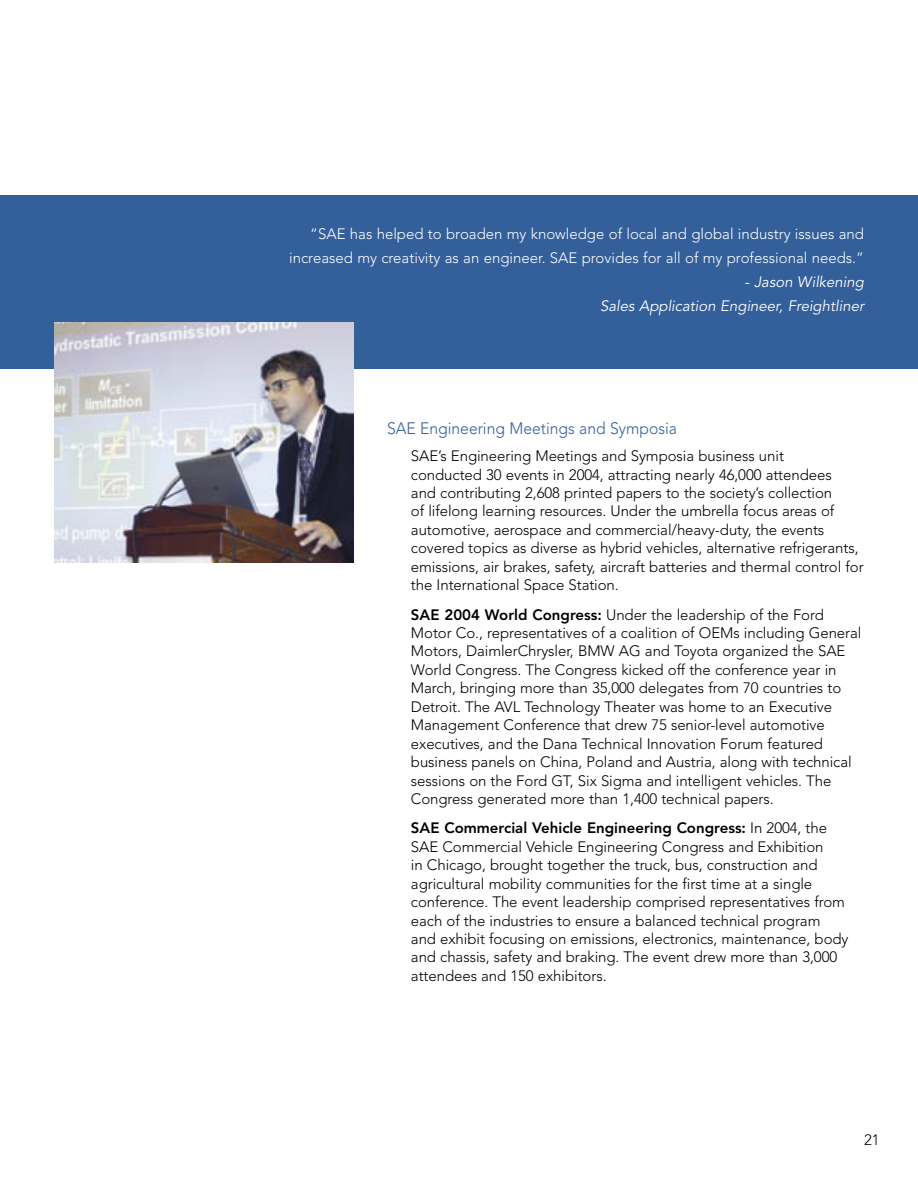
<style>
.page{position:relative;width:918px;height:1188px;background:#fff}
.page>*{position:absolute;margin:0;border:0;box-sizing:border-box;transform-origin:0 0}
.t1{font:300 16.5px "Avenir";color:#335f9b;scale:.95 1}
.t2{font:300 15px/18.5px "Avenir";letter-spacing:-.005em;color:#000}
.t3{font:300 15px/24px "Avenir";color:#fff;text-align:right}
.t4{font:italic 15px/24px "Avenir";color:#fff;text-align:right}
.s1{font-weight:800}
</style>
<div class="page">
<div style="left:0;top:196px;width:918px;height:173px;background:#335f9b"></div>
<img style="left:54px;top:322px;width:299px;height:240px">
<p class="t3" style="left:289px;top:222px;width:576px">“SAE has helped to broaden my knowledge of local and global industry issues and increased my creativity as an engineer. SAE provides for all of my professional needs.”</p>
<p class="t4" style="left:600px;top:271px;width:266px">- Jason Wilkening<br>Sales Application Engineer, Freightliner</p>
<p class="t1" style="left:387px;top:419px;width:307px">SAE Engineering Meetings and Symposia</p>
<p class="t2" style="left:411px;top:447px;width:454px">SAE’s Engineering Meetings and Symposia business unit<br>conducted 30 events in 2004, attracting nearly 46,000 attendees<br>and contributing 2,608 printed papers to the society’s collection<br>of lifelong learning resources. Under the umbrella focus areas of automotive, aerospace and commercial/heavy-duty, the events covered topics as diverse as hybrid vehicles, alternative refrigerants, emissions, air brakes, safety, aircraft batteries and thermal control for the International Space Station.</p>
<p class="t2" style="left:411px;top:605px;width:452px"><span class="s1">SAE 2004 World Congress:</span> Under the leadership of the Ford Motor Co., representatives of a coalition of OEMs including General Motors, DaimlerChrysler, BMW AG and Toyota organized the SAE World Congress. The Congress kicked off the conference year in March, bringing more than 35,000 delegates from 70 countries to Detroit. The AVL Technology Theater was home to an Executive Management Conference that drew 75 senior-level automotive executives, and the Dana Technical Innovation Forum featured business panels on China, Poland and Austria, along with technical sessions on the Ford GT, Six Sigma and intelligent vehicles. The Congress generated more than 1,400 technical papers.</p>
<p class="t2" style="left:411px;top:819px;width:439px"><span class="s1">SAE Commercial Vehicle Engineering Congress:</span> In 2004, the SAE Commercial Vehicle Engineering Congress and Exhibition<br>in Chicago, brought together the truck, bus, construction and agricultural mobility communities for the first time at a single conference. The event leadership comprised representatives from each of the industries to ensure a balanced technical program and exhibit focusing on emissions, electronics, maintenance, body and chassis, safety and braking. The event drew more than 3,000 attendees and 150 exhibitors.</p>
<p class="t2" style="left:864px;top:1131px;width:17px">21</p>
</div>
